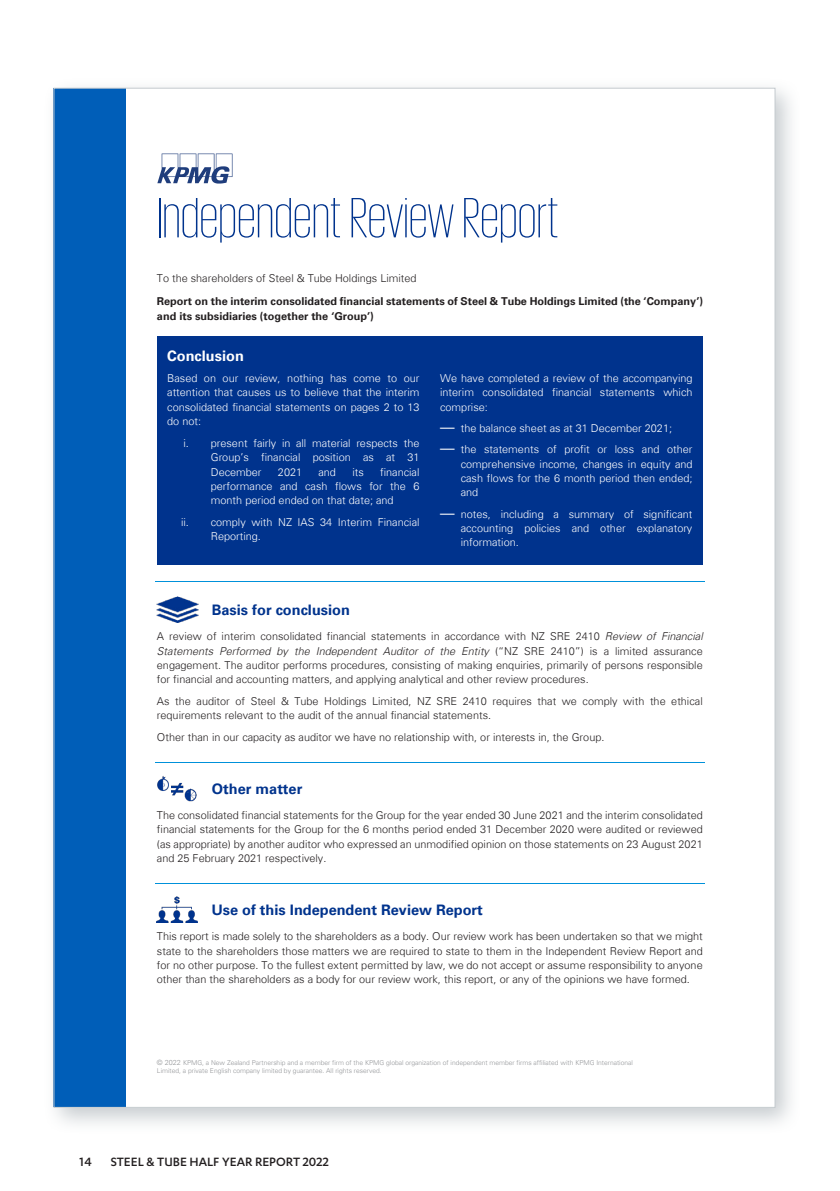
<style>
.page{position:relative;width:840px;height:1191px;background:#fff}
.page>*{position:absolute;margin:0;border:0;box-sizing:border-box;transform-origin:0 0}
.t1{font:200 58px "KPMG";letter-spacing:.005em;color:#00338d}
.t2{font:700 14.6px "Universfor KPMG";color:#00338d}
.t3{font:700 14.6px "Universfor KPMG";color:#fff}
.t4{font:500 14px "Karbon";color:#231f20}
.t5{font:300 10.8px/14.4px "Universfor KPMG";color:#231f20;text-align:justify}
.t6{font:300 10.8px/14.4px "Universfor KPMG";color:#fff;text-align:justify}
.t7{font:700 10.8px/23px "Universfor KPMG";color:#231f20}
.t8{font:300 6.6px/7.8px "Universfor KPMG";color:#939598}
.s1{font-weight:300}
.s2{font-family:"Arial";font-weight:400;font-size:14.6px}
.s3{font-style:italic}
.s4{font-size:7.2px}
</style>
<div class="page">
<div style="left:42px;top:77px;width:759px;height:1057px;background:#909aa1;opacity:.5"></div>
<div style="left:54px;top:88px;width:720px;height:1019px;background:#fff"></div>
<svg style="left:157px;top:154px;width:75px;height:29px"></svg>
<div style="left:54px;top:88px;width:72px;height:1018px;background:#005eb8"></div>
<div style="left:157px;top:337px;width:545px;height:27px;background:#00338d"></div>
<div style="left:157px;top:364px;width:272px;height:200px;background:#00338d"></div>
<div style="left:429px;top:364px;width:273px;height:200px;background:#00338d"></div>
<hr style="left:155px;top:581px;width:549px;height:1px;background:#0091da">
<hr style="left:155px;top:762px;width:549px;height:1px;background:#0091da">
<hr style="left:155px;top:883px;width:549px;height:1px;background:#0091da">
<img style="left:157px;top:596px;width:41px;height:26px">
<img style="left:157px;top:776px;width:40px;height:25px">
<img style="left:157px;top:896px;width:41px;height:26px">
<p class="t1" style="left:157px;top:190px;width:403px">Independent Review Report</p>
<p class="t7" style="left:157px;top:267px;width:547px"><span class="s1">To the shareholders of Steel &amp; Tube Holdings Limited<br></span>Report on the interim consolidated financial statements of Steel &amp; Tube Holdings Limited (the ‘Company’)</p>
<p class="t7" style="left:157px;top:304px;width:218px">and its subsidiaries (together the ‘Group’)</p>
<p class="t3" style="left:167px;top:347px;width:78px">Conclusion</p>
<p class="t6" style="left:167px;top:371px;width:254px">Based on our review, nothing has come to our attention that causes us to believe that the interim consolidated financial statements on pages 2 to 13 do not:</p>
<p class="t6" style="left:211px;top:436px;width:210px;text-indent:-27px">i. present fairly in all material respects the Group’s financial position as at 31<br>December</p>
<p class="t6" style="left:440px;top:371px;width:254px">We have completed a review of the accompanying interim consolidated financial statements which comprise:</p>
<p class="t6" style="left:440px;top:421px;width:233px"><span class="s2">—</span> the balance sheet as at 31 December 2021;</p>
<p class="t6" style="left:460px;top:442px;width:233px;text-indent:-21px"><span class="s2">—</span> the statements of profit or loss and other comprehensive income, changes in equity and cash flows for the 6 month period then ended; and</p>
<p class="t6" style="left:460px;top:506px;width:233px;text-indent:-21px"><span class="s2">—</span> notes, including a summary of significant accounting policies and other explanatory information.</p>
<p class="t6" style="left:211px;top:464px;width:210px;text-indent:169px">financial performance and cash flows for the 6 month period ended on that date; and</p>
<p class="t6" style="left:211px;top:515px;width:210px;text-indent:-30px">ii. comply with NZ IAS 34 Interim Financial<br>Reporting.</p>
<p class="t6" style="left:278px;top:464px;width:26px">2021</p>
<p class="t6" style="left:318px;top:464px;width:19px">and</p>
<p class="t6" style="left:352px;top:464px;width:13px">its</p>
<p class="t2" style="left:212px;top:601px;width:139px">Basis for conclusion</p>
<p class="t5" style="left:157px;top:629px;width:547px">A review of interim consolidated financial statements in accordance with NZ SRE 2410 <span class="s3">Review of Financial Statements Performed by the Independent Auditor of the Entity</span> (“NZ SRE 2410”) is a limited assurance engagement. The auditor performs procedures, consisting of making enquiries, primarily of persons responsible for financial and accounting matters, and applying analytical and other review procedures.</p>
<p class="t5" style="left:157px;top:694px;width:547px">As the auditor of Steel &amp; Tube Holdings Limited, NZ SRE 2410 requires that we comply with the ethical requirements relevant to the audit of the annual financial statements.</p>
<p class="t5" style="left:157px;top:730px;width:448px">Other than in our capacity as auditor we have no relationship with, or interests in, the Group.</p>
<p class="t2" style="left:212px;top:779px;width:92px">Other matter</p>
<p class="t5" style="left:157px;top:807px;width:547px">The consolidated financial statements for the Group for the year ended 30 June 2021 and the interim consolidated financial statements for the Group for the 6 months period ended 31 December 2020 were audited or reviewed (as appropriate) by another auditor who expressed an unmodified opinion on those statements on 23 August 2021 and 25 February 2021 respectively.</p>
<p class="t2" style="left:212px;top:901px;width:272px">Use of this Independent Review Report</p>
<p class="t5" style="left:157px;top:929px;width:547px">This report is made solely to the shareholders as a body. Our review work has been undertaken so that we might state to the shareholders those matters we are required to state to them in the Independent Review Report and for no other purpose. To the fullest extent permitted by law, we do not accept or assume responsibility to anyone other than the shareholders as a body for our review work, this report, or any of the opinions we have formed.</p>
<p class="t8" style="left:157px;top:1058px;width:477px"><span class="s4">© 2022</span> KPMG, a New Zealand Partnership and a member firm of the KPMG global organization of independent member firms affiliated with KPMG International<br>Limited, a private English company limited by guarantee. All rights reserved.</p>
<p class="t4" style="left:79px;top:1153px;width:14px">14</p>
<p class="t4" style="left:111px;top:1154px;width:219px">STEEL &amp; TUBE HALF YEAR REPORT 2022</p>
</div>
